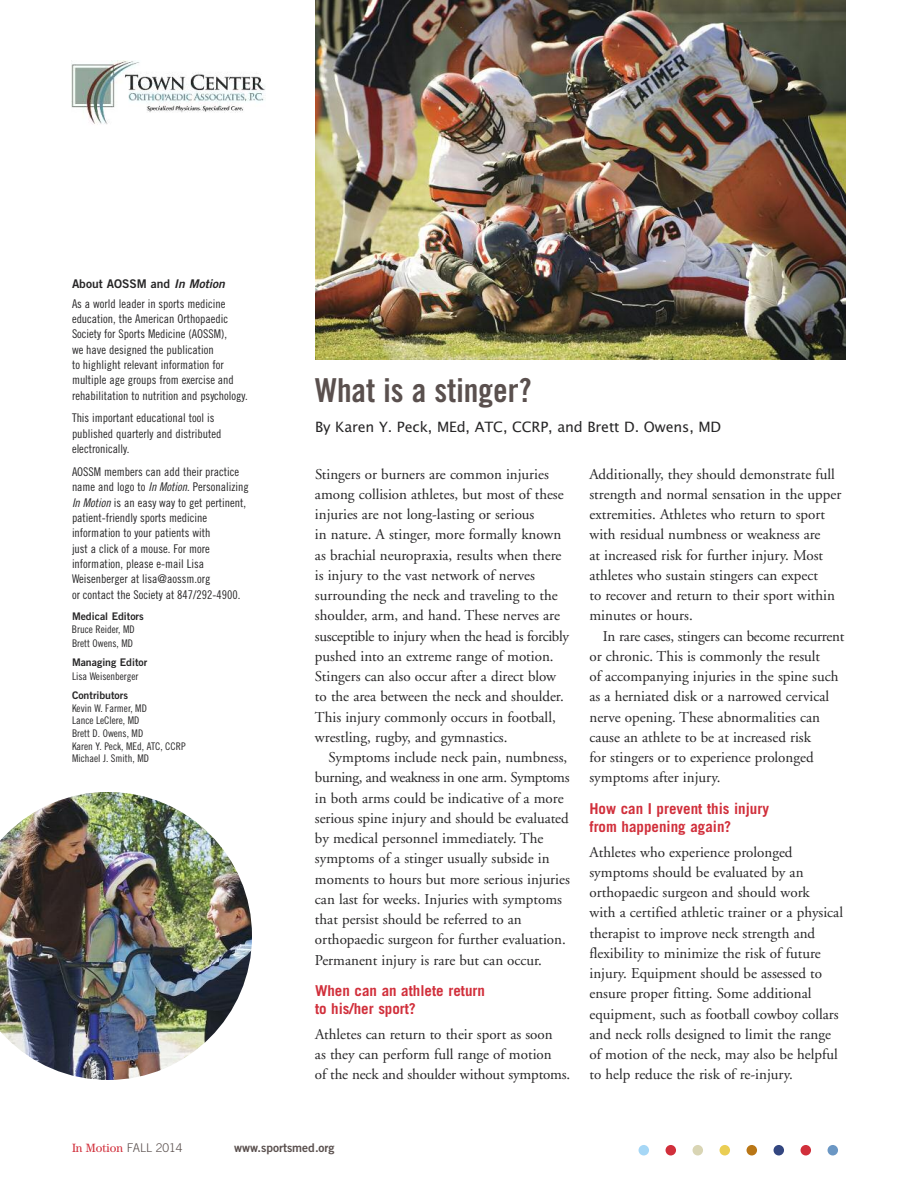
<style>
.page{position:relative;width:918px;height:1188px;background:#fff}
.page>*{position:absolute;margin:0;border:0;box-sizing:border-box;transform-origin:0 0}
.t1{font:33px "Trade Gothic LT Std Bd Cn 20";color:#5a504e}
.t2{font:15px/20.2px "Adobe Garamond";color:#272627}
.t3{font:700 15px/18px "Trade Gothic LT Std";color:#d12f3b}
.t4{font:14.25px "Lucida Grande";letter-spacing:-.01em;color:#272627}
.t5{font:12px/15.3px "Trade Gothic LT Std Cn 18";color:#272627}
.t6{font:12px "Trade Gothic LT Std Bd 2";color:#272627}
.t7{font:12px "Trade Gothic LT Std Bd 2";color:#5a504e}
.t8{font:12px "Century";color:#d12f3b}
.t9{font:10.5px/12.6px "Trade Gothic LT Std Cn 18";color:#272627}
.t10{font:10.5px "Trade Gothic LT Std Bd 2";color:#272627}
.s1{font-family:"Trade Gothic LT Std Bd 2 Obl"}
.s2{font-family:"Trade Gothic LT Std Cn 18 Obl"}
.s3{font-family:"Trade Gothic LT Std";font-weight:300;color:#5a504e}
</style>
<div class="page">
<div style="left:639px;top:1145px;width:10px;height:10px;background:#a6d7f6;border-radius:50%"></div>
<div style="left:666px;top:1145px;width:10px;height:10px;background:#d12f3b;border-radius:50%"></div>
<div style="left:693px;top:1145px;width:10px;height:10px;background:#d9d5b4;border-radius:50%"></div>
<div style="left:720px;top:1145px;width:10px;height:10px;background:#eace54;border-radius:50%"></div>
<div style="left:747px;top:1145px;width:10px;height:10px;background:#b97616;border-radius:50%"></div>
<div style="left:774px;top:1145px;width:10px;height:10px;background:#334680;border-radius:50%"></div>
<div style="left:801px;top:1145px;width:10px;height:10px;background:#d12f3b;border-radius:50%"></div>
<div style="left:828px;top:1145px;width:10px;height:10px;background:#6b97c4;border-radius:50%"></div>
<img style="left:315px;top:0;width:531px;height:360px">
<img style="left:0;top:792px;width:252px;height:288px">
<img style="left:71px;top:61px;width:194px;height:63px">
<p class="t6" style="left:72px;top:279px;width:154px">About AOSSM and <span class="s1">In Motion</span></p>
<p class="t5" style="left:72px;top:297px;width:177px">As a world leader in sports medicine education, the American Orthopaedic Society for Sports Medicine (AOSSM),<br>we have designed the publication<br>to highlight relevant information for multiple age groups from exercise and rehabilitation to nutrition and psychology.</p>
<p class="t5" style="left:72px;top:411px;width:151px">This important educational tool is published quarterly and distributed electronically.</p>
<p class="t5" style="left:72px;top:465px;width:178px">AOSSM members can add their practice name and logo to <span class="s2">In Motion</span>. Personalizing <span class="s2">In Motion</span> is an easy way to get pertinent, patient-friendly sports medicine information to your patients with<br>just a click of a mouse. For more information, please e-mail Lisa Weisenberger at lisa@aossm.org<br>or contact the Society at 847/292-4900.</p>
<p class="t10" style="left:72px;top:612px;width:73px">Medical Editors</p>
<p class="t9" style="left:72px;top:624px;width:64px;line-height:13.5px">Bruce Reider, MD<br>Brett Owens, MD</p>
<p class="t10" style="left:72px;top:659px;width:77px">Managing Editor</p>
<p class="t9" style="left:72px;top:671px;width:68px">Lisa Weisenberger</p>
<p class="t10" style="left:72px;top:692px;width:57px">Contributors</p>
<p class="t9" style="left:72px;top:703px;width:115px">Kevin W. Farmer, MD<br>Lance LeClere, MD<br>Brett D. Owens, MD<br>Karen Y. Peck, MEd, ATC, CCRP<br>Michael J. Smith, MD</p>
<h1 class="t1" style="left:315px;top:378px;width:218px">What is a stinger?</h1>
<p class="t4" style="left:315px;top:419px;width:408px">By Karen Y. Peck, MEd, ATC, CCRP, and Brett D. Owens, MD</p>
<p class="t2" style="left:315px;top:465px;width:256px">Stingers or burners are common injuries among collision athletes, but most of these injuries are not long-lasting or serious<br>in nature. A stinger, more formally known as brachial neuropraxia, results when there is injury to the vast network of nerves surrounding the neck and traveling to the shoulder, arm, and hand. These nerves are susceptible to injury when the head is forcibly pushed into an extreme range of motion.<br>Stingers can also occur after a direct blow to the area between the neck and shoulder.<br>This injury commonly occurs in football, wrestling, rugby, and gymnastics.</p>
<p class="t2" style="left:315px;top:749px;width:256px;text-indent:14px">Symptoms include neck pain, numbness, burning, and weakness in one arm. Symptoms in both arms could be indicative of a more serious spine injury and should be evaluated by medical personnel immediately. The symptoms of a stinger usually subside in moments to hours but more serious injuries can last for weeks. Injuries with symptoms that persist should be referred to an orthopaedic surgeon for further evaluation.<br>Permanent injury is rare but can occur.</p>
<p class="t3" style="left:315px;top:983px;width:172px">When can an athlete return to his/her sport?</p>
<p class="t2" style="left:315px;top:1025px;width:257px">Athletes can return to their sport as soon<br>as they can perform full range of motion<br>of the neck and shoulder without symptoms.</p>
<p class="t2" style="left:589px;top:465px;width:253px">Additionally, they should demonstrate full strength and normal sensation in the upper extremities. Athletes who return to sport with residual numbness or weakness are<br>at increased risk for further injury. Most athletes who sustain stingers can expect<br>to recover and return to their sport within minutes or hours.</p>
<p class="t2" style="left:589px;top:627px;width:256px;text-indent:14px">In rare cases, stingers can become recurrent or chronic. This is commonly the result<br>of accompanying injuries in the spine such as a herniated disk or a narrowed cervical nerve opening. These abnormalities can cause an athlete to be at increased risk<br>for stingers or to experience prolonged symptoms after injury.</p>
<p class="t3" style="left:589px;top:801px;width:181px">How can I prevent this injury from happening again?</p>
<p class="t2" style="left:589px;top:843px;width:255px">Athletes who experience prolonged symptoms should be evaluated by an orthopaedic surgeon and should work<br>with a certified athletic trainer or a physical therapist to improve neck strength and flexibility to minimize the risk of future injury. Equipment should be assessed to ensure proper fitting. Some additional equipment, such as football cowboy collars and neck rolls designed to limit the range of motion of the neck, may also be helpful to help reduce the risk of re-injury.</p>
<p class="t8" style="left:72px;top:1143px;width:112px">In Motion <span class="s3">FALL 2014</span></p>
<p class="t7" style="left:234px;top:1143px;width:102px">www.sportsmed.org</p>
</div>
